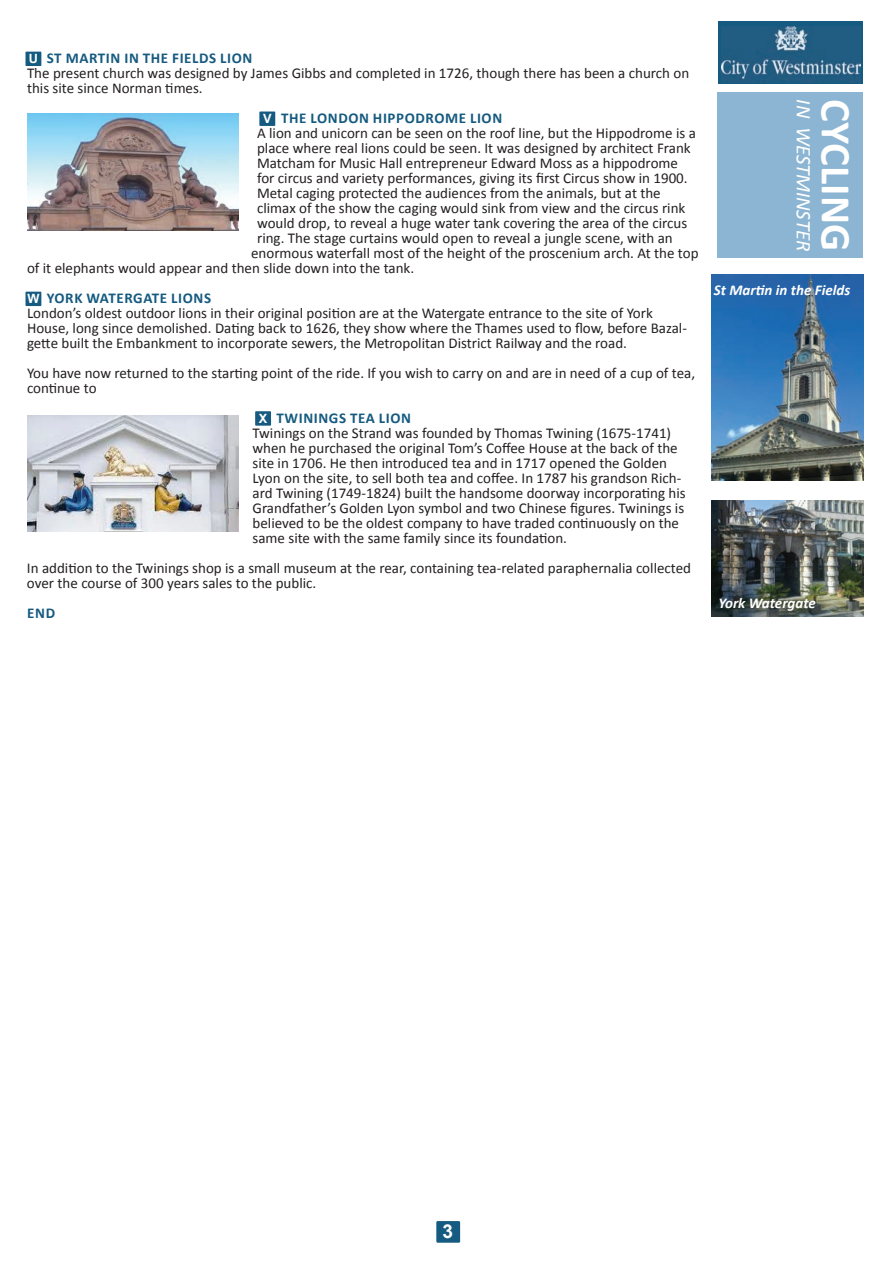
<style>
.page{position:relative;width:893px;height:1263px;background:#fff}
.page>*{position:absolute;margin:0;border:0;box-sizing:border-box;transform-origin:0 0}
.t1{font:700 42.75px "Calibri";color:#fff}
.t2{font:italic 21px "Calibri";letter-spacing:-.01em;color:#fff}
.t3{font:700 19.2px "Arial";color:#fff}
.t4{font:15px/15px "Calibri";color:#231f20}
.t5{font:700 15px "Calibri";letter-spacing:.04em;color:#155a80}
.t6{font:italic 700 15px "Calibri";color:#fff}
.t7{font:700 12.75px "Arial";color:#fff}
</style>
<div class="page">
<div style="left:436px;top:1221px;width:24px;height:22px;background:#155a80"></div>
<div style="left:718px;top:93px;width:145px;height:165px;background:#8bb5d2"></div>
<div style="left:718px;top:21px;width:145px;height:62px;background:#155a80"></div>
<img style="left:721px;top:27px;width:139px;height:55px">
<img style="left:27px;top:114px;width:211px;height:116px">
<img style="left:27px;top:415px;width:211px;height:117px">
<div style="left:26px;top:52px;width:15px;height:14px;background:#155a80"></div>
<div style="left:259px;top:112px;width:16px;height:14px;background:#155a80"></div>
<div style="left:26px;top:292px;width:15px;height:14px;background:#155a80"></div>
<div style="left:255px;top:411px;width:16px;height:15px;background:#155a80"></div>
<img style="left:711px;top:274px;width:152px;height:207px">
<img style="left:711px;top:501px;width:152px;height:116px">
<p class="t5" style="left:27px;top:49px;width:227px">ST MARTIN IN THE FIELDS LION</p>
<p class="t4" style="left:27px;top:65px;width:664px">The present church was designed by James Gibbs and completed in 1726, though there has been a church on this site since Norman times.</p>
<p class="t5" style="left:281px;top:109px;width:223px">THE LONDON HIPPODROME LION</p>
<p class="t4" style="left:257px;top:125px;width:440px">A lion and unicorn can be seen on the roof line, but the Hippodrome is a</p>
<p class="t4" style="left:257px;top:140px;width:435px">place where real lions could be seen. It was designed by architect Frank</p>
<p class="t4" style="left:257px;top:155px;width:422px">Matcham for Music Hall entrepreneur Edward Moss as a hippodrome</p>
<p class="t4" style="left:257px;top:170px;width:432px">for circus and variety performances, giving its first Circus show in 1900.</p>
<p class="t4" style="left:257px;top:185px;width:405px">Metal caging protected the audiences from the animals, but at the</p>
<p class="t4" style="left:257px;top:200px;width:430px">climax of the show the caging would sink from view and the circus rink</p>
<p class="t4" style="left:257px;top:215px;width:432px">would drop, to reveal a huge water tank covering the area of the circus</p>
<p class="t4" style="left:257px;top:230px;width:417px">ring. The stage curtains would open to reveal a jungle scene, with an</p>
<p class="t4" style="left:251px;top:245px;width:449px">enormous waterfall most of the height of the proscenium arch. At the top</p>
<p class="t4" style="left:27px;top:260px;width:389px">of it elephants would appear and then slide down into the tank.</p>
<p class="t5" style="left:27px;top:289px;width:186px">YORK WATERGATE LIONS</p>
<p class="t4" style="left:27px;top:305px;width:661px">London’s oldest outdoor lions in their original position are at the Watergate entrance to the site of York<br>House, long since demolished. Dating back to 1626, they show where the Thames used to flow, before Bazal&shy;gette built the Embankment to incorporate sewers, the Metropolitan District Railway and the road.</p>
<p class="t4" style="left:27px;top:365px;width:670px">You have now returned to the starting point of the ride. If you wish to carry on and are in need of a cup of tea, continue to</p>
<p class="t5" style="left:277px;top:409px;width:136px">TWININGS TEA LION</p>
<p class="t4" style="left:253px;top:425px;width:435px">Twinings on the Strand was founded by Thomas Twining (1675-1741) when he purchased the original Tom’s Coffee House at the back of the site in 1706. He then introduced tea and in 1717 opened the Golden Lyon on the site, to sell both tea and coffee. In 1787 his grandson Rich&shy;ard Twining (1749-1824) built the handsome doorway incorporating his Grandfather’s Golden Lyon symbol and two Chinese figures. Twinings is believed to be the oldest company to have traded continuously on the same site with the same family since its foundation.</p>
<p class="t4" style="left:27px;top:560px;width:666px">In addition to the Twinings shop is a small museum at the rear, containing tea-related paraphernalia collected over the course of 300 years sales to the public.</p>
<p class="t5" style="left:27px;top:604px;width:10px">END</p>
<p class="t7" style="left:29px;top:50px;width:11px">U</p>
<p class="t7" style="left:263px;top:110px;width:10px">V</p>
<p class="t7" style="left:27px;top:290px;width:14px">W</p>
<p class="t7" style="left:259px;top:410px;width:10px">X</p>
<h2 class="t2" style="left:817px;top:99px;width:153px;rotate:90deg">IN WESTMINSTER</h2>
<h1 class="t1" style="left:863px;top:99px;width:147px;rotate:90deg">CYCLING</h1>
<p class="t6" style="left:714px;top:281px;width:138px">St Martin in the Fields</p>
<p class="t6" style="left:718px;top:594px;width:99px">York Watergate</p>
<p class="t3" style="left:442px;top:1219px;width:12px">3</p>
</div>
